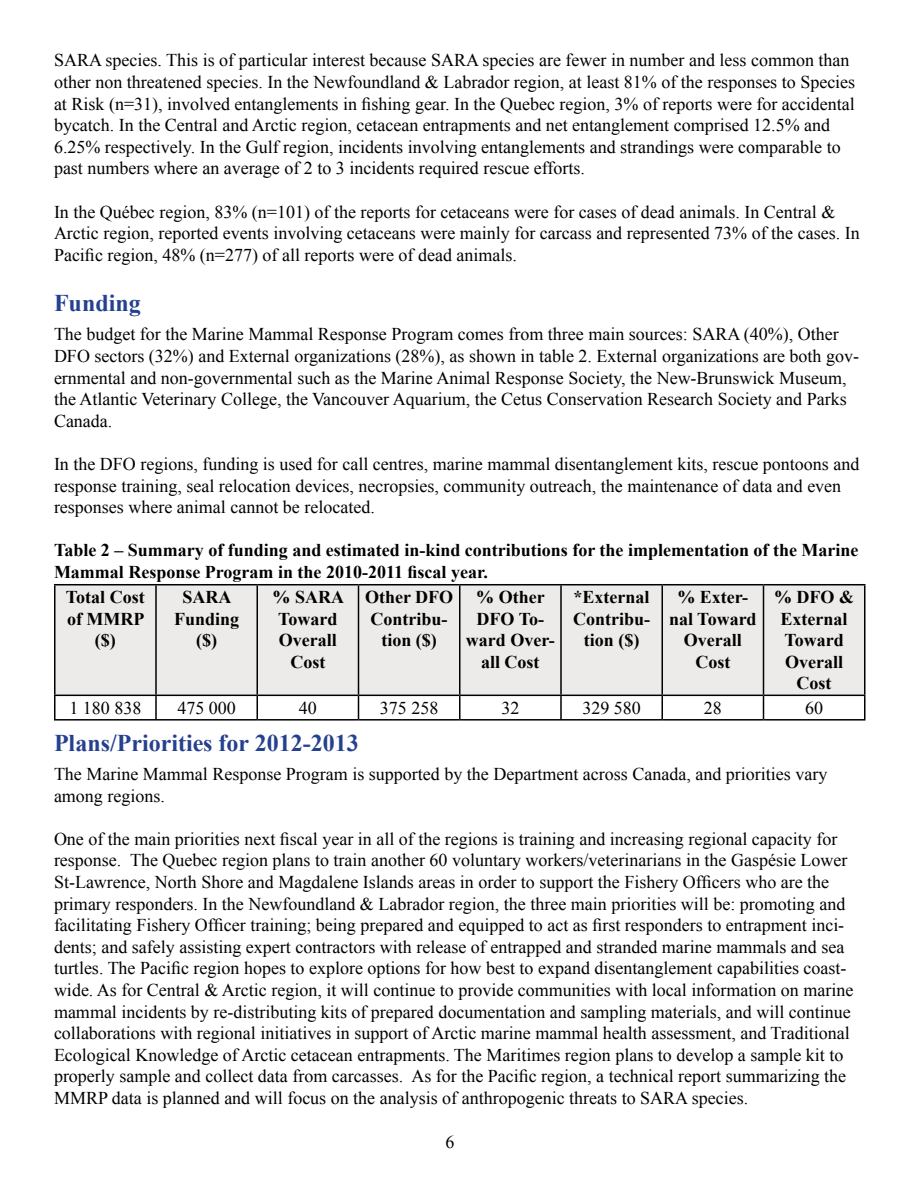
<style>
.page{position:relative;width:918px;height:1188px;background:#fff}
.page>*{position:absolute;margin:0;border:0;box-sizing:border-box;transform-origin:0 0}
.t1{font:700 24px "Times New Roman";color:#25408f}
.t2{font:18px/21.6px "Times New Roman";color:#000}
.t3{font:700 18px/21.6px "Times New Roman";color:#000;text-align:center}
</style>
<div class="page">
<div style="left:56px;top:585px;width:808px;height:110px;background:#ecebea"></div>
<hr style="left:54px;top:584px;width:102px;height:1px;background:#000">
<hr style="left:54px;top:585px;width:2px;height:110px;background:#000">
<hr style="left:156px;top:584px;width:101px;height:1px;background:#000">
<hr style="left:155px;top:585px;width:2px;height:110px;background:#000">
<hr style="left:257px;top:584px;width:101px;height:1px;background:#000">
<hr style="left:256px;top:585px;width:2px;height:110px;background:#000">
<hr style="left:358px;top:584px;width:102px;height:1px;background:#000">
<hr style="left:358px;top:585px;width:1px;height:110px;background:#000">
<hr style="left:460px;top:584px;width:101px;height:1px;background:#000">
<hr style="left:459px;top:585px;width:1px;height:110px;background:#000">
<hr style="left:561px;top:584px;width:101px;height:1px;background:#000">
<hr style="left:560px;top:585px;width:2px;height:110px;background:#000">
<hr style="left:662px;top:584px;width:102px;height:1px;background:#000">
<hr style="left:662px;top:585px;width:1px;height:110px;background:#000">
<hr style="left:764px;top:584px;width:102px;height:1px;background:#000">
<hr style="left:763px;top:585px;width:1px;height:110px;background:#000">
<hr style="left:864px;top:585px;width:2px;height:110px;background:#000">
<hr style="left:54px;top:695px;width:102px;height:1px;background:#000">
<hr style="left:54px;top:696px;width:2px;height:23px;background:#000">
<hr style="left:156px;top:695px;width:101px;height:1px;background:#000">
<hr style="left:155px;top:696px;width:2px;height:23px;background:#000">
<hr style="left:257px;top:695px;width:101px;height:1px;background:#000">
<hr style="left:256px;top:696px;width:2px;height:23px;background:#000">
<hr style="left:358px;top:695px;width:102px;height:1px;background:#000">
<svg style="left:358px;top:696px;width:1px;height:23px"></svg>
<hr style="left:460px;top:695px;width:101px;height:1px;background:#000">
<svg style="left:459px;top:696px;width:1px;height:23px"></svg>
<hr style="left:561px;top:695px;width:101px;height:1px;background:#000">
<hr style="left:560px;top:696px;width:2px;height:23px;background:#000">
<hr style="left:662px;top:695px;width:102px;height:1px;background:#000">
<svg style="left:662px;top:696px;width:1px;height:23px"></svg>
<hr style="left:764px;top:695px;width:102px;height:1px;background:#000">
<svg style="left:763px;top:696px;width:1px;height:23px"></svg>
<hr style="left:864px;top:696px;width:2px;height:23px;background:#000">
<hr style="left:54px;top:719px;width:102px;height:2px;background:#000">
<hr style="left:156px;top:719px;width:101px;height:2px;background:#000">
<hr style="left:257px;top:719px;width:101px;height:2px;background:#000">
<hr style="left:358px;top:719px;width:102px;height:2px;background:#000">
<hr style="left:460px;top:719px;width:101px;height:2px;background:#000">
<hr style="left:561px;top:719px;width:101px;height:2px;background:#000">
<hr style="left:662px;top:719px;width:102px;height:2px;background:#000">
<hr style="left:764px;top:719px;width:102px;height:2px;background:#000">
<p class="t2" style="left:54px;top:49px;width:803px">SARA species. This is of particular interest because SARA species are fewer in number and less common than other non threatened species. In the Newfoundland &amp; Labrador region, at least 81% of the responses to Species at Risk (n=31), involved entanglements in fishing gear. In the Quebec region, 3% of reports were for accidental bycatch. In the Central and Arctic region, cetacean entrapments and net entanglement comprised 12.5% and 6.25% respectively. In the Gulf region, incidents involving entanglements and strandings were comparable to past numbers where an average of 2 to 3 incidents required rescue efforts.</p>
<p class="t2" style="left:54px;top:201px;width:807px">In the Québec region, 83% (n=101) of the reports for cetaceans were for cases of dead animals. In Central &amp;<br>Arctic region, reported events involving cetaceans were mainly for carcass and represented 73% of the cases. In<br>Pacific region, 48% (n=277) of all reports were of dead animals.</p>
<h1 class="t1" style="left:54px;top:287px;width:88px">Funding</h1>
<p class="t2" style="left:54px;top:323px;width:807px">The budget for the Marine Mammal Response Program comes from three main sources: SARA (40%), Other DFO sectors (32%) and External organizations (28%), as shown in table 2. External organizations are both gov&shy;ernmental and non-governmental such as the Marine Animal Response Society, the New-Brunswick Museum, the Atlantic Veterinary College, the Vancouver Aquarium, the Cetus Conservation Research Society and Parks Canada.</p>
<p class="t2" style="left:54px;top:453px;width:807px">In the DFO regions, funding is used for call centres, marine mammal disentanglement kits, rescue pontoons and response training, seal relocation devices, necropsies, community outreach, the maintenance of data and even responses where animal cannot be relocated.</p>
<p class="t3" style="left:54px;top:539px;width:806px;text-align:left">Table 2 – Summary of funding and estimated in-kind contributions for the implementation of the Marine<br>Mammal Response Program in the 2010-2011 fiscal year.</p>
<p class="t3" style="left:66px;top:586px;width:80px">Total Cost of MMRP ($)</p>
<p class="t3" style="left:174px;top:586px;width:67px">SARA<br>Funding ($)</p>
<p class="t3" style="left:273px;top:586px;width:73px">% SARA<br>Toward<br>Overall<br>Cost</p>
<p class="t3" style="left:365px;top:586px;width:90px">Other DFO<br>Contribu&shy;tion ($)</p>
<p class="t3" style="left:466px;top:586px;width:90px">% Other<br>DFO To&shy;ward Over&shy;all Cost</p>
<p class="t3" style="left:573px;top:586px;width:79px">*External<br>Contribu&shy;tion ($)</p>
<p class="t3" style="left:669px;top:586px;width:89px">% Exter&shy;nal Toward<br>Overall<br>Cost</p>
<p class="t3" style="left:774px;top:586px;width:81px">% DFO &amp;<br>External<br>Toward<br>Overall<br>Cost</p>
<p class="t2" style="left:69px;top:697px;width:74px">1 180 838</p>
<p class="t2" style="left:177px;top:697px;width:60px">475 000</p>
<p class="t2" style="left:299px;top:697px;width:19px">40</p>
<p class="t2" style="left:380px;top:697px;width:60px">375 258</p>
<p class="t2" style="left:501px;top:697px;width:19px">32</p>
<p class="t2" style="left:582px;top:697px;width:60px">329 580</p>
<p class="t2" style="left:704px;top:697px;width:19px">28</p>
<p class="t2" style="left:805px;top:697px;width:19px">60</p>
<h1 class="t1" style="left:54px;top:726px;width:306px">Plans/Priorities for 2012-2013</h1>
<p class="t2" style="left:54px;top:763px;width:775px">The Marine Mammal Response Program is supported by the Department across Canada, and priorities vary among regions.</p>
<p class="t2" style="left:54px;top:828px;width:801px">One of the main priorities next fiscal year in all of the regions is training and increasing regional capacity for response. The Quebec region plans to train another 60 voluntary workers/veterinarians in the Gaspésie Lower St-Lawrence, North Shore and Magdalene Islands areas in order to support the Fishery Officers who are the primary responders. In the Newfoundland &amp; Labrador region, the three main priorities will be: promoting and facilitating Fishery Officer training; being prepared and equipped to act as first responders to entrapment inci&shy;dents; and safely assisting expert contractors with release of entrapped and stranded marine mammals and sea turtles. The Pacific region hopes to explore options for how best to expand disentanglement capabilities coast&shy;wide. As for Central &amp; Arctic region, it will continue to provide communities with local information on marine mammal incidents by re-distributing kits of prepared documentation and sampling materials, and will continue collaborations with regional initiatives in support of Arctic marine mammal health assessment, and Traditional Ecological Knowledge of Arctic cetacean entrapments. The Maritimes region plans to develop a sample kit to properly sample and collect data from carcasses. As for the Pacific region, a technical report summarizing the MMRP data is planned and will focus on the analysis of anthropogenic threats to SARA species.</p>
<p class="t2" style="left:446px;top:1131px;width:10px">6</p>
</div>
